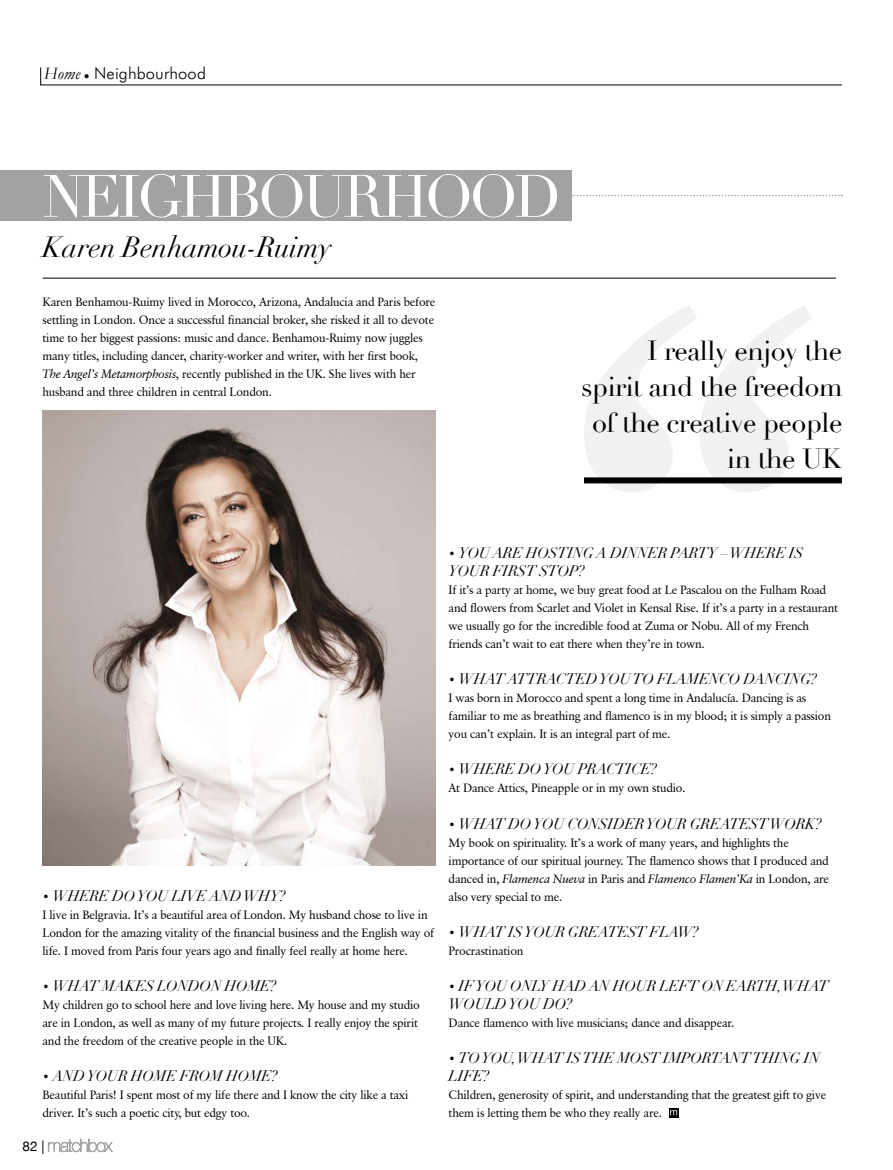
<style>
.page{position:relative;width:893px;height:1170px;background:#fff}
.page>*{position:absolute;margin:0;border:0;box-sizing:border-box;transform-origin:0 0}
.t1{font:58.5px "Didot";letter-spacing:-.07em;color:#fff}
.t2{font:italic 28.5px "Didot";letter-spacing:-.01em;color:#000}
.t3{font:27px/36px "Didot";letter-spacing:-.02em;color:#000;text-align:right}
.t4{font:300 16.5px "Futura BT";letter-spacing:.01em;color:#000}
.t5{font:italic 15px/18px "Didot";letter-spacing:-.02em;color:#000}
.t6{font:13.5px "Helvetica Neue";color:#000}
.t7{font:12px/18px "Classical Garamond BT";letter-spacing:-.02em;color:#000}
.s1{font-family:"Garamond";font-weight:400;font-style:italic;font-size:17.55px}
.s2{font-style:italic}
.s3{font-family:"Classical Garamond BT";font-size:12px}
</style>
<div class="page">
<svg style="left:48px;top:1138px;width:65px;height:13px"></svg>
<svg style="left:40px;top:67px;width:802px;height:18px"></svg>
<div style="left:0;top:170px;width:571px;height:51px;background:#a1a2a4"></div>
<hr style="left:43px;top:278px;width:793px;height:1px;background:#000">
<svg style="left:571px;top:195px;width:271px;height:1px"></svg>
<svg style="left:584px;top:305px;width:228px;height:187px"></svg>
<div style="left:584px;top:477px;width:258px;height:6px;background:#000"></div>
<svg style="left:669px;top:1108px;width:9px;height:9px"></svg>
<svg style="left:670px;top:1109px;width:7px;height:6px"></svg>
<img style="left:43px;top:411px;width:393px;height:454px">
<h3 class="t4" style="left:44px;top:63px;width:164px"><span class="s1">Home</span> <sub>•</sub> Neighbourhood</h3>
<h1 class="t1" style="left:43px;top:162px;width:520px">NEIGHBOURHOOD</h1>
<h2 class="t2" style="left:43px;top:230px;width:290px">Karen Benhamou-Ruimy</h2>
<p class="t7" style="left:43px;top:293px;width:394px">Karen Benhamou-Ruimy lived in Morocco, Arizona, Andalucia and Paris before settling in London. Once a successful financial broker, she risked it all to devote time to her biggest passions: music and dance. Benhamou-Ruimy now juggles many titles, including dancer, charity-worker and writer, with her first book, <span class="s2">The Angel’s Metamorphosis</span>, recently published in the UK. She lives with her husband and three children in central London.</p>
<h3 class="t3" style="left:581px;top:333px;width:263px">I really enjoy the spirit and the freedom of the creative people in the UK</h3>
<p class="t5" style="left:43px;top:886px;width:245px"><span class="s3">•</span> WHERE DO YOU LIVE AND WHY?</p>
<p class="t7" style="left:43px;top:905px;width:393px">I live in Belgravia. It’s a beautiful area of London. My husband chose to live in<br>London for the amazing vitality of the financial business and the English way of life. I moved from Paris four years ago and finally feel really at home here.</p>
<p class="t5" style="left:43px;top:976px;width:235px"><span class="s3">•</span> WHAT MAKES LONDON HOME?</p>
<p class="t7" style="left:43px;top:995px;width:379px">My children go to school here and love living here. My house and my studio are in London, as well as many of my future projects. I really enjoy the spirit and the freedom of the creative people in the UK.</p>
<p class="t5" style="left:43px;top:1066px;width:237px"><span class="s3">•</span> AND YOUR HOME FROM HOME?</p>
<p class="t7" style="left:43px;top:1085px;width:367px">Beautiful Paris! I spent most of my life there and I know the city like a taxi driver. It’s such a poetic city, but edgy too.</p>
<p class="t6" style="left:22px;top:1138px;width:24px">82 |</p>
<p class="t5" style="left:449px;top:544px;width:356px"><span class="s3">•</span> YOU ARE HOSTING A DINNER PARTY – WHERE IS<br>YOUR FIRST STOP?</p>
<p class="t7" style="left:449px;top:581px;width:391px">If it’s a party at home, we buy great food at Le Pascalou on the Fulham Road and flowers from Scarlet and Violet in Kensal Rise. If it’s a party in a restaurant we usually go for the incredible food at Zuma or Nobu. All of my French friends can’t wait to eat there when they’re in town.</p>
<p class="t5" style="left:449px;top:670px;width:370px"><span class="s3">•</span> WHAT ATTRACTED YOU TO FLAMENCO DANCING?</p>
<p class="t7" style="left:449px;top:689px;width:384px">I was born in Morocco and spent a long time in Andalucía. Dancing is as familiar to me as breathing and flamenco is in my blood; it is simply a passion you can’t explain. It is an integral part of me.</p>
<p class="t5" style="left:449px;top:760px;width:210px"><span class="s3">•</span> WHERE DO YOU PRACTICE?</p>
<p class="t7" style="left:449px;top:779px;width:239px">At Dance Attics, Pineapple or in my own studio.</p>
<p class="t5" style="left:449px;top:814px;width:375px"><span class="s3">•</span> WHAT DO YOU CONSIDER YOUR GREATEST WORK?</p>
<p class="t7" style="left:449px;top:833px;width:382px">My book on spirituality. It’s a work of many years, and highlights the importance of our spiritual journey. The flamenco shows that I produced and danced in, <span class="s2">Flamenca Nueva</span> in Paris and <span class="s2">Flamenco Flamen’Ka</span> in London, are also very special to me.</p>
<p class="t5" style="left:449px;top:922px;width:252px"><span class="s3">•</span> WHAT IS YOUR GREATEST FLAW?</p>
<p class="t7" style="left:449px;top:941px;width:76px">Procrastination</p>
<p class="t5" style="left:449px;top:976px;width:382px"><span class="s3">•</span> IF YOU ONLY HAD AN HOUR LEFT ON EARTH, WHAT<br>WOULD YOU DO?</p>
<p class="t7" style="left:449px;top:1013px;width:287px">Dance flamenco with live musicians; dance and disappear.</p>
<p class="t5" style="left:449px;top:1048px;width:373px"><span class="s3">•</span> TO YOU, WHAT IS THE MOST IMPORTANT THING IN<br>LIFE?</p>
<p class="t7" style="left:449px;top:1085px;width:379px">Children, generosity of spirit, and understanding that the greatest gift to give them is letting them be who they really are.</p>
</div>
